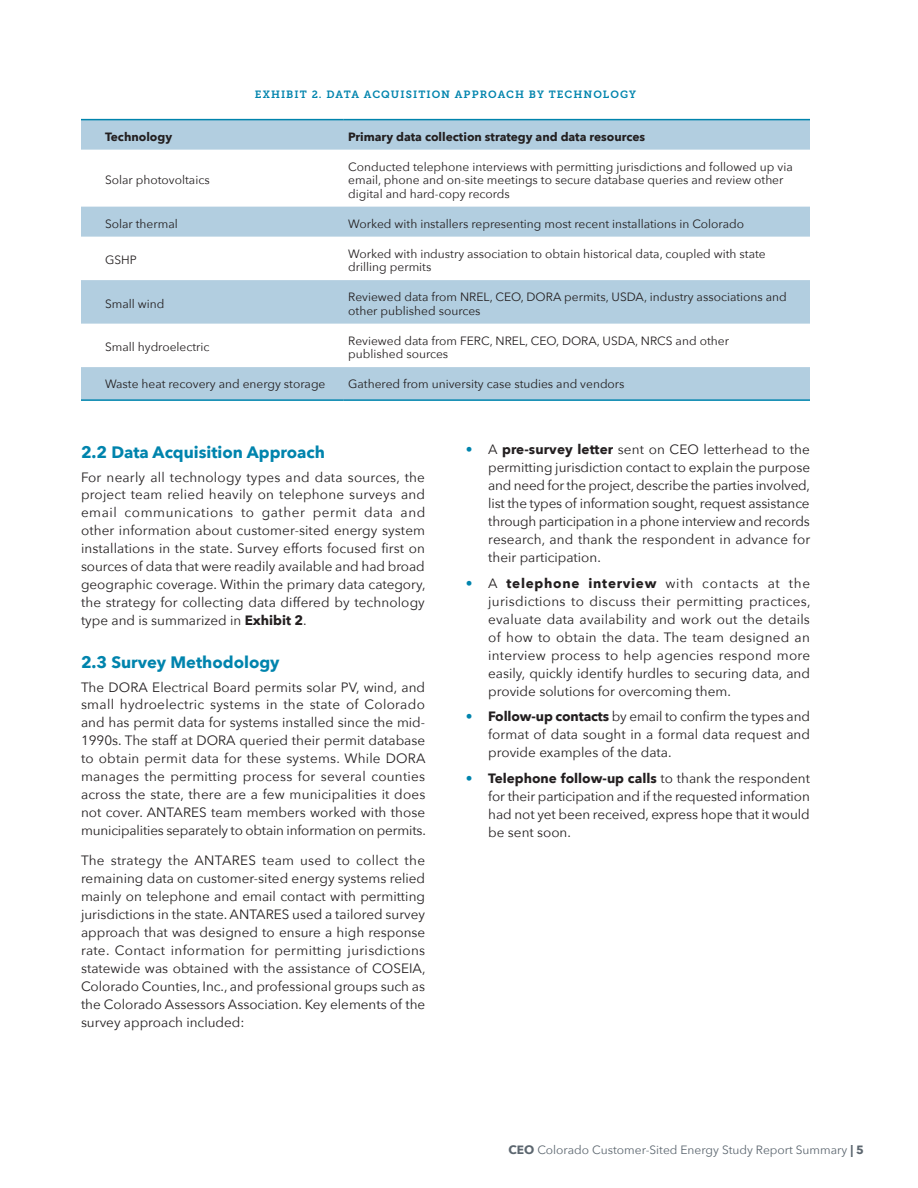
<style>
.page{position:relative;width:918px;height:1188px;background:#fff}
.page>*{position:absolute;margin:0;border:0;box-sizing:border-box;transform-origin:0 0}
.t1{font:700 16.5px "Avenir Next";color:#0084ad}
.t2{font:13.5px/18px "Avenir Next";color:#231f20;text-align:justify}
.t3{font:12px/13.5px "Avenir Next";color:#231f20}
.t4{font:700 12px "Avenir Next";color:#231f20}
.t5{font:12px "Avenir Next";color:#5c666f}
.t6{font:10.5px "Museo Slab 700";letter-spacing:.1em;color:#0084ad}
.s1{font-weight:700}
.s2{color:#0084ad}
</style>
<div class="page">
<svg style="left:81px;top:120px;width:729px;height:279px"></svg>
<hr style="left:81px;top:119px;width:263px;height:1px;background:#0084ad">
<hr style="left:344px;top:119px;width:466px;height:1px;background:#0084ad">
<hr style="left:81px;top:399px;width:263px;height:2px;background:#0084ad">
<hr style="left:344px;top:399px;width:466px;height:2px;background:#0084ad">
<p class="t6" style="left:255px;top:88px;width:383px">EXHIBIT 2. DATA ACQUISITION APPROACH BY TECHNOLOGY</p>
<p class="t4" style="left:105px;top:129px;width:69px">Technology</p>
<p class="t4" style="left:348px;top:129px;width:298px">Primary data collection strategy and data resources</p>
<p class="t3" style="left:105px;top:173px;width:106px">Solar photovoltaics</p>
<p class="t3" style="left:348px;top:160px;width:446px">Conducted telephone interviews with permitting jurisdictions and followed up via email, phone and on-site meetings to secure database queries and review other digital and hard-copy records</p>
<p class="t3" style="left:105px;top:217px;width:74px">Solar thermal</p>
<p class="t3" style="left:348px;top:217px;width:397px">Worked with installers representing most recent installations in Colorado</p>
<p class="t3" style="left:105px;top:253px;width:33px">GSHP</p>
<p class="t3" style="left:348px;top:247px;width:419px">Worked with industry association to obtain historical data, coupled with state drilling permits</p>
<p class="t3" style="left:105px;top:297px;width:61px">Small wind</p>
<p class="t3" style="left:348px;top:290px;width:440px">Reviewed data from NREL, CEO, DORA permits, USDA, industry associations and other published sources</p>
<p class="t3" style="left:105px;top:340px;width:106px">Small hydroelectric</p>
<p class="t3" style="left:348px;top:334px;width:382px">Reviewed data from FERC, NREL, CEO, DORA, USDA, NRCS and other published sources</p>
<p class="t3" style="left:105px;top:377px;width:222px">Waste heat recovery and energy storage</p>
<p class="t3" style="left:348px;top:377px;width:278px">Gathered from university case studies and vendors</p>
<p class="t1" style="left:81px;top:442px;width:246px">2.2 Data Acquisition Approach</p>
<p class="t2" style="left:81px;top:468px;width:346px">For nearly all technology types and data sources, the project team relied heavily on telephone surveys and email communications to gather permit data and other information about customer-sited energy system installations in the state. Survey efforts focused first on sources of data that were readily available and had broad geographic coverage. Within the primary data category, the strategy for collecting data differed by technology type and is summarized in <span class="s1">Exhibit 2</span>.</p>
<p class="t1" style="left:81px;top:652px;width:200px">2.3 Survey Methodology</p>
<p class="t2" style="left:81px;top:678px;width:346px">The DORA Electrical Board permits solar PV, wind, and small hydroelectric systems in the state of Colorado and has permit data for systems installed since the mid-1990s. The staff at DORA queried their permit database to obtain permit data for these systems. While DORA manages the permitting process for several counties across the state, there are a few municipalities it does not cover. ANTARES team members worked with those municipalities separately to obtain information on permits.</p>
<p class="t2" style="left:81px;top:852px;width:346px">The strategy the ANTARES team used to collect the remaining data on customer-sited energy systems relied mainly on telephone and email contact with permitting jurisdictions in the state. ANTARES used a tailored survey approach that was designed to ensure a high response rate. Contact information for permitting jurisdictions statewide was obtained with the assistance of COSEIA, Colorado Counties, Inc., and professional groups such as the Colorado Assessors Association. Key elements of the survey approach included:</p>
<p class="t2" style="left:488px;top:441px;width:324px;text-indent:-23px"><span class="s2">•</span> A <span class="s1">pre-survey letter</span> sent on CEO letterhead to the permitting jurisdiction contact to explain the purpose and need for the project, describe the parties involved, list the types of information sought, request assistance through participation in a phone interview and records research, and thank the respondent in advance for their participation.</p>
<p class="t2" style="left:488px;top:574px;width:324px;text-indent:-23px"><span class="s2">•</span> A <span class="s1">telephone interview</span> with contacts at the jurisdictions to discuss their permitting practices, evaluate data availability and work out the details of how to obtain the data. The team designed an interview process to help agencies respond more easily, quickly identify hurdles to securing data, and provide solutions for overcoming them.</p>
<p class="t2" style="left:488px;top:708px;width:323px;text-indent:-23px"><span class="s2">•</span> <span class="s1">Follow-up contacts</span> by email to confirm the types and format of data sought in a formal data request and provide examples of the data.</p>
<p class="t2" style="left:488px;top:769px;width:323px;text-indent:-23px"><span class="s2">•</span> <span class="s1">Telephone follow-up calls</span> to thank the respondent for their participation and if the requested information had not yet been received, express hope that it would be sent soon.</p>
<p class="t5" style="left:509px;top:1142px;width:357px"><span class="s1">CEO</span> Colorado Customer-Sited Energy Study Report Summary <span class="s1">| 5</span></p>
</div>
